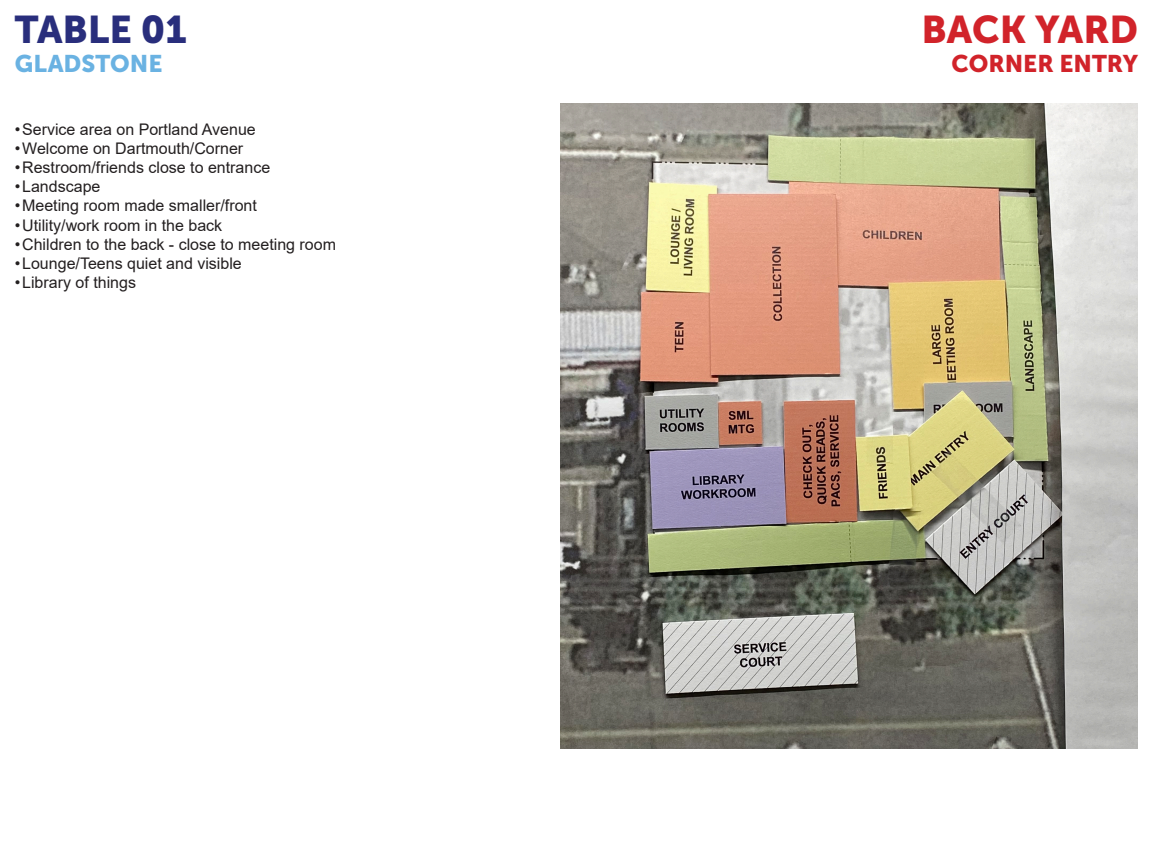
<style>
.page{position:relative;width:1152px;height:864px;background:#fff}
.page>*{position:absolute;margin:0;border:0;box-sizing:border-box;transform-origin:0 0}
.t1{font:38.4px "Museo Sans 900";color:#d1232a}
.t2{font:38.4px "Museo Sans 900";color:#292e7c}
.t3{font:24px "Museo Sans 900";color:#d1232a}
.t4{font:24px "Museo Sans 900";color:#6ab2e2}
.t5{font:16px "Arial";color:#231f20}
</style>
<div class="page">
<img style="left:561px;top:104px;width:577px;height:645px">
<p class="t2" style="left:15px;top:8px;width:173px">TABLE 01</p>
<p class="t4" style="left:15px;top:50px;width:149px">GLADSTONE</p>
<p class="t5" style="left:15px;top:118px;width:242px">•Service area on Portland Avenue</p>
<p class="t5" style="left:15px;top:137px;width:230px">•Welcome on Dartmouth/Corner</p>
<p class="t5" style="left:15px;top:156px;width:257px">•Restroom/friends close to entrance</p>
<p class="t5" style="left:15px;top:175px;width:87px">•Landscape</p>
<p class="t5" style="left:15px;top:195px;width:243px">•Meeting room made smaller/front</p>
<p class="t5" style="left:15px;top:214px;width:209px">•Utility/work room in the back</p>
<p class="t5" style="left:15px;top:233px;width:323px">•Children to the back - close to meeting room</p>
<p class="t5" style="left:15px;top:252px;width:228px">•Lounge/Teens quiet and visible</p>
<p class="t5" style="left:15px;top:271px;width:123px">•Library of things</p>
<p class="t1" style="left:922px;top:8px;width:218px">BACK YARD</p>
<p class="t3" style="left:952px;top:50px;width:188px">CORNER ENTRY</p>
</div>
